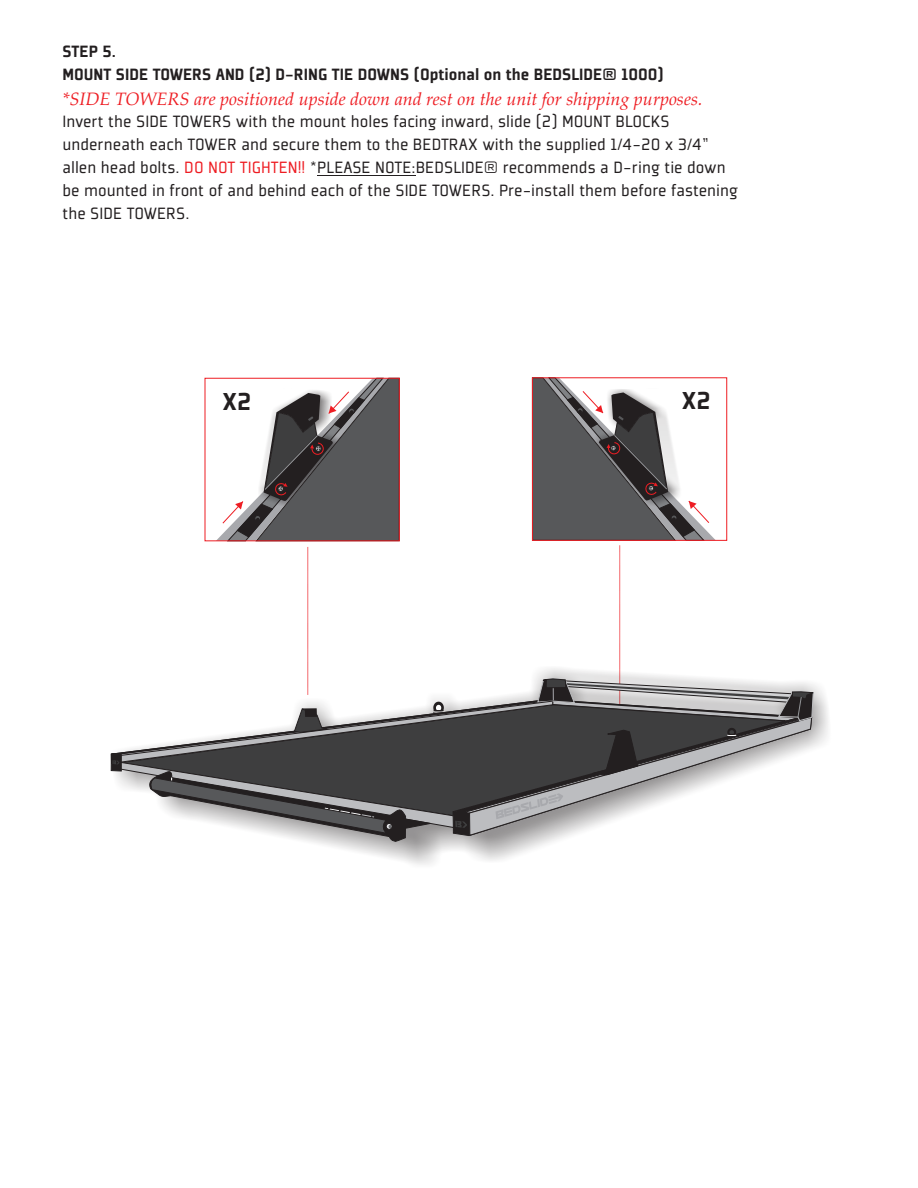
<style>
.page{position:relative;width:918px;height:1188px;background:#fff}
.page>*{position:absolute;margin:0;border:0;box-sizing:border-box;transform-origin:0 0}
.t1{font:27px "Plexes Black Pro";color:#231f20}
.t2{font:18px/23px "Plexes Book Pro";color:#231f20}
.t3{font:italic 18px "Palatino Linotype";color:#ee1d23}
.t4{font:18px/23px "Plexes Black Pro";color:#231f20}
.s1{color:#ee1d23}
</style>
<div class="page">
<hr style="left:317px;top:175px;width:99px;height:1px;background:#231f20">
<svg style="left:314px;top:685px;width:514px;height:180px"></svg>
<svg style="left:110px;top:377px;width:705px;height:465px"></svg>
<p class="t4" style="left:62px;top:41px;width:603px">STEP 5.<br>MOUNT SIDE TOWERS AND (2) D-RING TIE DOWNS (Optional on the BEDSLIDE® 1000)</p>
<p class="t2" style="left:62px;top:111px;width:677px">Invert the SIDE TOWERS with the mount holes facing inward, slide (2) MOUNT BLOCKS underneath each TOWER and secure them to the BEDTRAX with the supplied 1/4-20 x 3/4” allen head bolts. <span class="s1">DO NOT TIGHTEN!!</span> *PLEASE NOTE:BEDSLIDE® recommends a D-ring tie down be mounted in front of and behind each of the SIDE TOWERS. Pre-install them before fastening the SIDE TOWERS.</p>
<p class="t3" style="left:62px;top:91px;width:642px">*SIDE TOWERS are positioned upside down and rest on the unit for shipping purposes.</p>
<h1 class="t1" style="left:223px;top:390px;width:30px">X2</h1>
<h1 class="t1" style="left:682px;top:390px;width:30px">X2</h1>
</div>
